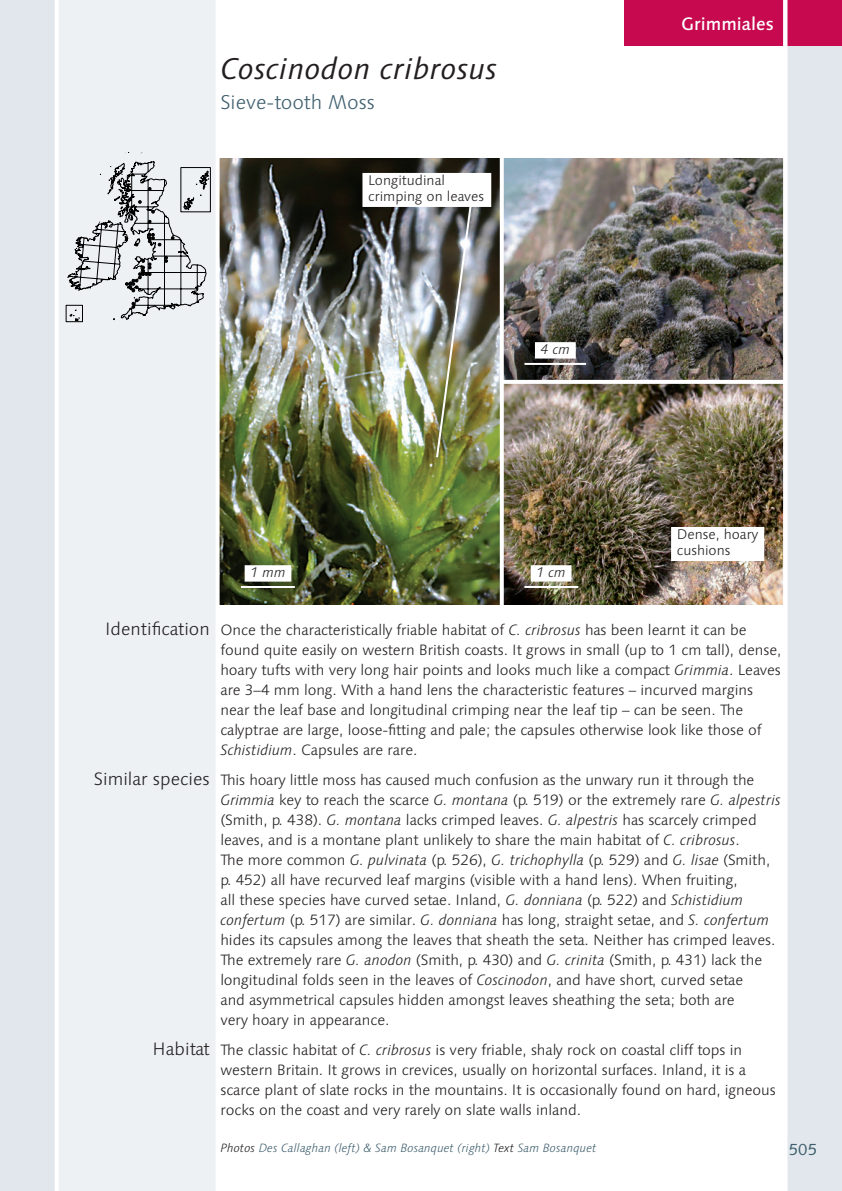
<style>
.page{position:relative;width:842px;height:1191px;background:#fff}
.page>*{position:absolute;margin:0;border:0;box-sizing:border-box;transform-origin:0 0}
.Title_1_Moss_Species{font:italic 30px "Linotype Syntax";letter-spacing:.01em;color:#231f20}
.Title_3_Moss_English{font:300 20px "Linotype Syntax";color:#3f5f6e}
.Text_Subheads_Right{font:300 18px "Linotype Syntax";color:#231f20}
.Title_4_Order_Name{font:500 18px "Linotype Syntax";color:#fff}
.t1{font:16px "Linotype Syntax";color:#3f5f6e}
.Text_Body{font:300 15px/20px "Linotype Syntax";letter-spacing:-.005em;color:#231f20}
.Photo_Annotation_Wit{font:300 14px/16px "Linotype Syntax";color:#231f20}
.Photo_Scale_Bar_With{font:italic 300 14px "Linotype Syntax";color:#231f20}
.Text_Credits{font:italic 300 12px "Linotype Syntax";color:#3f5f6e}
.s1{font-style:italic}
.s2{color:#231f20}
</style>
<div class="page">
<img style="left:220px;top:159px;width:280px;height:445px">
<img style="left:504px;top:159px;width:279px;height:445px">
<hr style="left:524px;top:586px;width:54px;height:2px;background:#fff">
<div style="left:531px;top:565px;width:40px;height:16px;background:#fff"></div>
<hr style="left:524px;top:363px;width:62px;height:2px;background:#fff">
<div style="left:535px;top:342px;width:41px;height:16px;background:#fff"></div>
<svg style="left:503px;top:158px;width:1px;height:447px"></svg>
<svg style="left:503px;top:380px;width:280px;height:4px"></svg>
<hr style="left:241px;top:586px;width:54px;height:2px;background:#fff">
<div style="left:245px;top:565px;width:46px;height:16px;background:#fff"></div>
<div style="left:785px;top:0;width:57px;height:1191px;background:#e1e7ec"></div>
<div style="left:624px;top:0;width:218px;height:45px;background:#c7094f"></div>
<div style="left:0;top:0;width:218px;height:1191px;background:#edf1f4"></div>
<svg style="left:66px;top:152px;width:144px;height:170px"></svg>
<div style="left:0;top:0;width:57px;height:1191px;background:#e1e7ec"></div>
<hr style="left:55px;top:0;width:4px;height:1191px;background:#fff">
<hr style="left:216px;top:0;width:4px;height:1191px;background:#fff">
<hr style="left:783px;top:0;width:4px;height:1191px;background:#fff">
<img style="left:435px;top:207px;width:38px;height:252px">
<div style="left:362px;top:173px;width:129px;height:34px;background:#fff"></div>
<div style="left:671px;top:527px;width:93px;height:34px;background:#fff"></div>
<p class="Title_1_Moss_Species" style="left:220px;top:51px;width:278px">Coscinodon cribrosus</p>
<p class="Title_3_Moss_English" style="left:220px;top:90px;width:156px">Sieve-tooth Moss</p>
<p class="Photo_Annotation_Wit" style="left:368px;top:172px;width:117px">Longitudinal crimping on leaves</p>
<p class="Photo_Scale_Bar_With" style="left:541px;top:341px;width:31px">4 cm</p>
<p class="Title_4_Order_Name" style="left:681px;top:13px;width:94px">Grimmiales</p>
<p class="Photo_Scale_Bar_With" style="left:250px;top:564px;width:37px">1 mm</p>
<p class="Photo_Scale_Bar_With" style="left:536px;top:564px;width:31px">1 cm</p>
<p class="Photo_Annotation_Wit" style="left:677px;top:526px;width:83px">Dense, hoary cushions</p>
<p class="Text_Subheads_Right" style="left:105px;top:618px;width:106px">Identification</p>
<p class="Text_Subheads_Right" style="left:94px;top:768px;width:117px">Similar species</p>
<p class="Text_Subheads_Right" style="left:153px;top:1038px;width:59px">Habitat</p>
<p class="Text_Body" style="left:220px;top:620px;width:563px">Once the characteristically friable habitat of <span class="s1">C. cribrosus</span> has been learnt it can be found quite easily on western British coasts. It grows in small (up to 1 cm tall), dense, hoary tufts with very long hair points and looks much like a compact <span class="s1">Grimmia</span>. Leaves are 3–4 mm long. With a hand lens the characteristic features – incurved margins near the leaf base and longitudinal crimping near the leaf tip – can be seen. The calyptrae are large, loose-fitting and pale; the capsules otherwise look like those of <span class="s1">Schistidium</span>. Capsules are rare.</p>
<p class="Text_Body" style="left:220px;top:770px;width:562px">This hoary little moss has caused much confusion as the unwary run it through the <span class="s1">Grimmia</span> key to reach the scarce <span class="s1">G. montana</span> (p. 519) or the extremely rare <span class="s1">G. alpestris </span>(Smith, p. 438). <span class="s1">G. montana</span> lacks crimped leaves. <span class="s1">G. alpestris</span> has scarcely crimped leaves, and is a montane plant unlikely to share the main habitat of <span class="s1">C. cribrosus</span>.<br>The more common <span class="s1">G. pulvinata</span> (p. 526), <span class="s1">G. trichophylla</span> (p. 529) and <span class="s1">G. lisae</span> (Smith, p. 452) all have recurved leaf margins (visible with a hand lens). When fruiting,<br>all these species have curved setae. Inland, <span class="s1">G. donniana</span> (p. 522) and <span class="s1">Schistidium confertum</span> (p. 517) are similar. <span class="s1">G. donniana</span> has long, straight setae, and <span class="s1">S. confertum </span>hides its capsules among the leaves that sheath the seta. Neither has crimped leaves.<br>The extremely rare <span class="s1">G. anodon</span> (Smith, p. 430) and <span class="s1">G. crinita</span> (Smith, p. 431) lack the longitudinal folds seen in the leaves of <span class="s1">Coscinodon</span>, and have short, curved setae<br>and asymmetrical capsules hidden amongst leaves sheathing the seta; both are<br>very hoary in appearance.</p>
<p class="Text_Body" style="left:220px;top:1040px;width:557px">The classic habitat of <span class="s1">C. cribrosus</span> is very friable, shaly rock on coastal cliff tops in western Britain. It grows in crevices, usually on horizontal surfaces. Inland, it is a scarce plant of slate rocks in the mountains. It is occasionally found on hard, igneous rocks on the coast and very rarely on slate walls inland.</p>
<p class="Text_Credits" style="left:220px;top:1140px;width:378px"><span class="s2">Photos</span> Des Callaghan (left) &amp; Sam Bosanquet (right) <span class="s2">Text</span> Sam Bosanquet</p>
<p class="t1" style="left:789px;top:1139px;width:30px">505</p>
</div>
